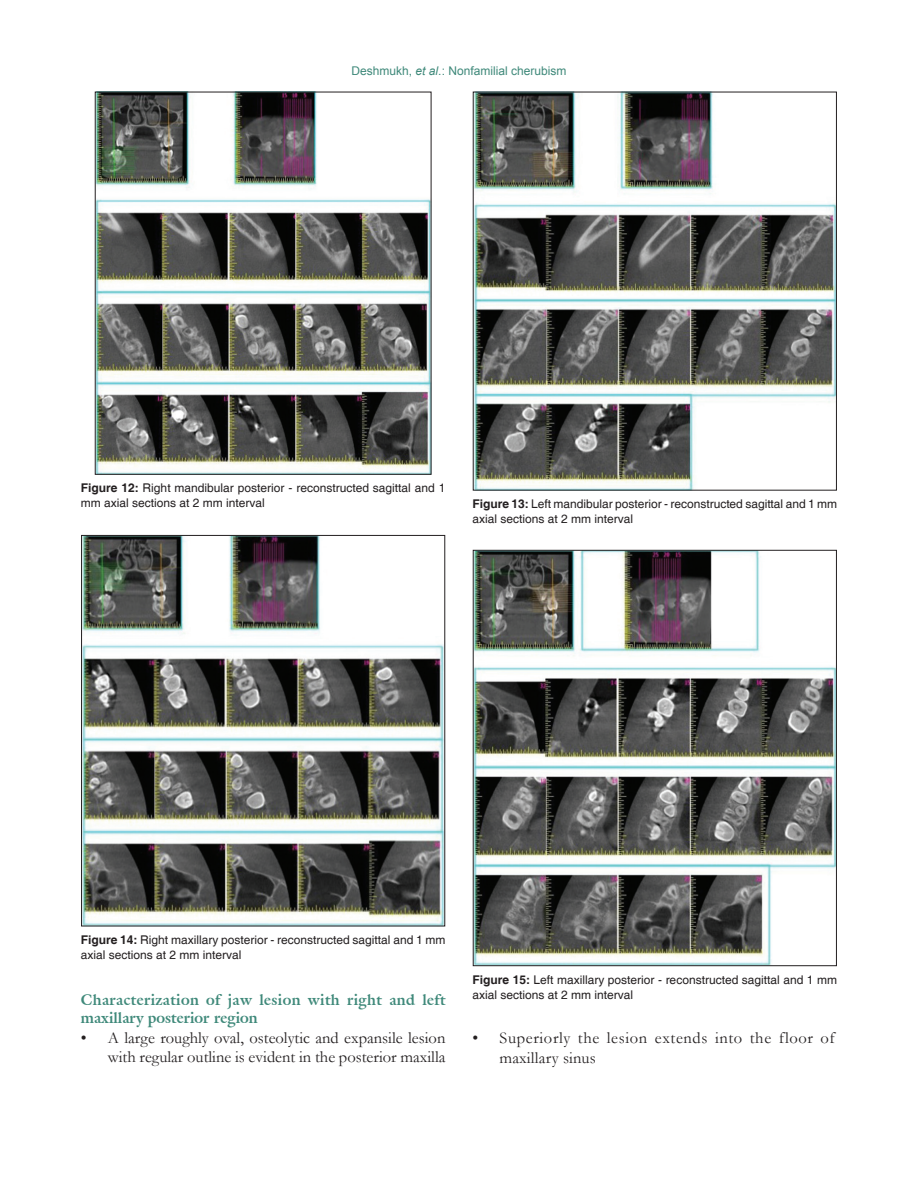
<style>
.page{position:relative;width:918px;height:1188px;background:#fff}
.page>*{position:absolute;margin:0;border:0;box-sizing:border-box;transform-origin:0 0}
.L{font:16.5px/19.5px "Garamond";color:#231f20;text-align:right}
.L-2{font:16.5px/19.5px "Garamond";letter-spacing:.04em;color:#231f20}
.t1{font:700 15px/18px "Galliard IT Cby BT";letter-spacing:.02em;color:#3f897a}
.FGC{font:12px/15px "Helvetica";color:#231f20}
.t2{font:12px "Arial";color:#3f897a}
.s1{font-style:italic}
.s2{font-weight:700}
</style>
<div class="page">
<img style="left:475px;top:94px;width:360px;height:394px">
<div style="left:473px;top:92px;width:364px;height:398px;border:1px solid #231f20"></div>
<img style="left:97px;top:94px;width:332px;height:379px">
<div style="left:95px;top:92px;width:336px;height:383px;border:1px solid #231f20"></div>
<img style="left:83px;top:537px;width:360px;height:387px">
<div style="left:81px;top:535px;width:364px;height:391px;border:1px solid #231f20"></div>
<img style="left:475px;top:552px;width:360px;height:412px">
<div style="left:473px;top:550px;width:364px;height:416px;border:1px solid #231f20"></div>
<p class="t2" style="left:352px;top:63px;width:216px">Deshmukh, <span class="s1">et al</span>.: Nonfamilial cherubism</p>
<p class="FGC" style="left:81px;top:481px;width:366px"><span class="s2">Figure 12:</span> Right mandibular posterior - reconstructed sagittal and 1 mm axial sections at 2 mm interval</p>
<p class="FGC" style="left:472px;top:497px;width:366px"><span class="s2">Figure 13:</span> Left mandibular posterior - reconstructed sagittal and 1 mm axial sections at 2 mm interval</p>
<p class="FGC" style="left:81px;top:933px;width:366px"><span class="s2">Figure 14:</span> Right maxillary posterior - reconstructed sagittal and 1 mm axial sections at 2 mm interval</p>
<p class="FGC" style="left:472px;top:972px;width:366px"><span class="s2">Figure 15:</span> Left maxillary posterior - reconstructed sagittal and 1 mm axial sections at 2 mm interval</p>
<h2 class="t1" style="left:81px;top:991px;width:366px">Characterization of jaw lesion with right and left maxillary posterior region</h2>
<p class="L" style="left:81px;top:1028px;width:366px">• A large roughly oval, osteolytic and expansile lesion with regular outline is evident in the posterior maxilla</p>
<p class="L-2" style="left:500px;top:1028px;width:337px;text-indent:-27px">• Superiorly the lesion extends into the floor of maxillary sinus</p>
</div>
